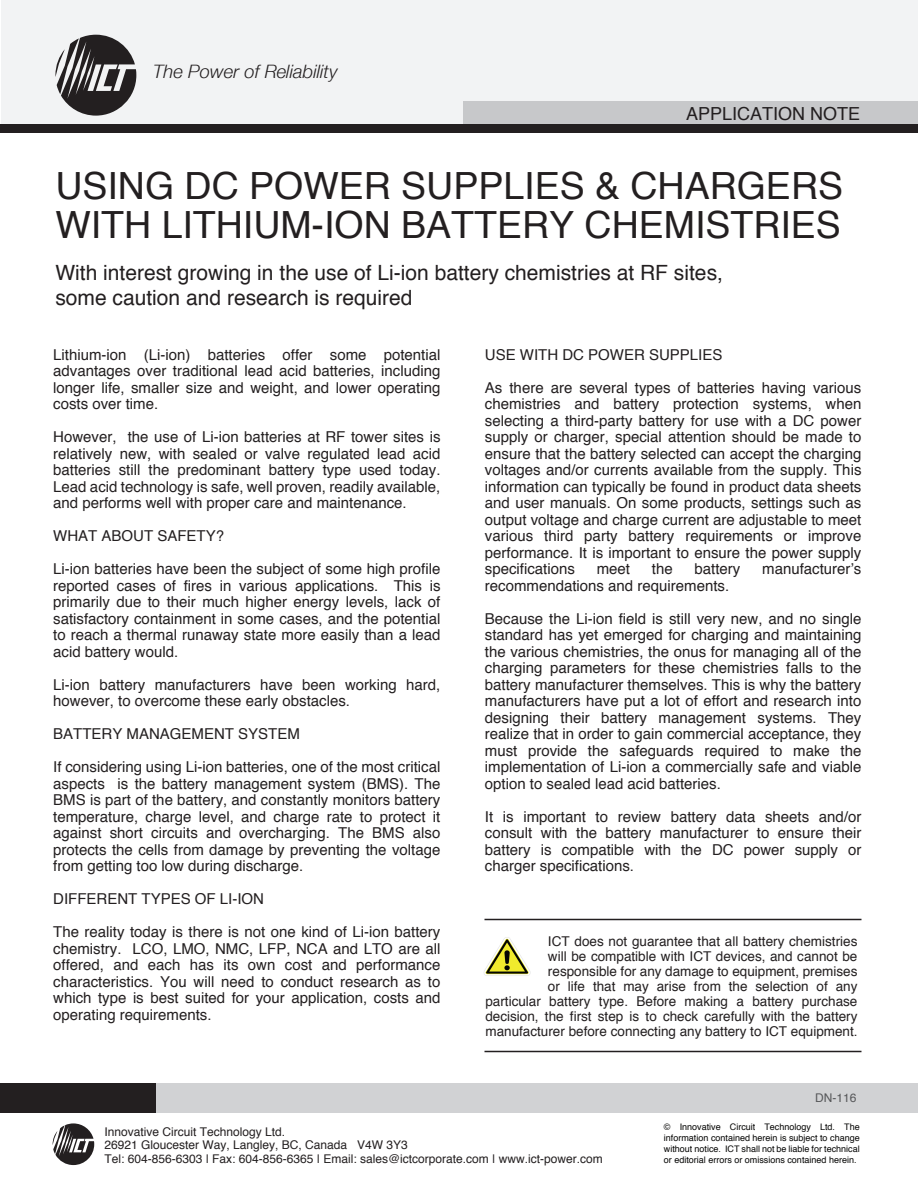
<style>
.page{position:relative;width:918px;height:1188px;background:#fff}
.page>*{position:absolute;margin:0;border:0;box-sizing:border-box;transform-origin:0 0}
.t1{font:37.5px/39px "Helvetica";color:#231f20}
.t2{font:21px/25.5px "Helvetica";color:#231f20}
.t3{font:italic 300 18.45px "Helvetica 46";color:#231f20}
.t4{font:18px "Helvetica";color:#231f20}
.t5{font:15px/16.5px "Helvetica";color:#231f20;text-align:justify}
.t6{font:13.5px/15px "Helvetica";color:#231f20;text-align:right}
.t7{font:12px/13.5px "Helvetica";color:#231f20}
.t8{font:12px "Helvetica";color:#57585a}
.t9{font:9px/10.8px "Helvetica";color:#050504;text-align:justify}
</style>
<div class="page">
<div style="left:0;top:1083px;width:918px;height:30px;background:#d1d2d4"></div>
<div style="left:0;top:1083px;width:156px;height:30px;background:#231f20"></div>
<div style="left:1px;top:0;width:917px;height:125px;background:#f2f3f4"></div>
<svg style="left:55px;top:35px;width:81px;height:81px"></svg>
<div style="left:463px;top:101px;width:455px;height:28px;background:#c7c8ca"></div>
<div style="left:0;top:125px;width:918px;height:8px;background:#231f20"></div>
<svg style="left:53px;top:1123px;width:41px;height:42px"></svg>
<hr style="left:484px;top:919px;width:377px;height:1px;background:#231f20">
<img style="left:484px;top:937px;width:47px;height:39px">
<hr style="left:484px;top:1051px;width:377px;height:1px;background:#231f20">
<p class="t3" style="left:153px;top:60px;width:186px">The Power of Reliability</p>
<p class="t4" style="left:686px;top:101px;width:176px">APPLICATION NOTE</p>
<h1 class="t1" style="left:55px;top:168px;width:789px">USING DC POWER SUPPLIES &amp; CHARGERS<br>WITH LITHIUM-ION BATTERY CHEMISTRIES</h1>
<h2 class="t2" style="left:55px;top:261px;width:669px">With interest growing in the use of Li-ion battery chemistries at RF sites, some caution and research is required</h2>
<p class="t5" style="left:53px;top:347px;width:389px">Lithium-ion (Li-ion) batteries offer some potential advantages over traditional lead acid batteries, including longer life, smaller size and weight, and lower operating costs over time.</p>
<p class="t5" style="left:53px;top:430px;width:389px">However, the use of Li-ion batteries at RF tower sites is relatively new, with sealed or valve regulated lead acid batteries still the predominant battery type used today.<br>Lead acid technology is safe, well proven, readily available, and performs well with proper care and maintenance.</p>
<p class="t5" style="left:53px;top:529px;width:172px">WHAT ABOUT SAFETY?</p>
<p class="t5" style="left:53px;top:562px;width:389px">Li-ion batteries have been the subject of some high profile reported cases of fires in various applications. This is primarily due to their much higher energy levels, lack of satisfactory containment in some cases, and the potential to reach a thermal runaway state more easily than a lead acid battery would.</p>
<p class="t5" style="left:53px;top:677px;width:389px">Li-ion battery manufacturers have been working hard, however, to overcome these early obstacles.</p>
<p class="t5" style="left:53px;top:727px;width:248px">BATTERY MANAGEMENT SYSTEM</p>
<p class="t5" style="left:53px;top:760px;width:389px">If considering using Li-ion batteries, one of the most critical aspects is the battery management system (BMS). The BMS is part of the battery, and constantly monitors battery temperature, charge level, and charge rate to protect it against short circuits and overcharging. The BMS also protects the cells from damage by preventing the voltage from getting too low during discharge.</p>
<p class="t5" style="left:53px;top:892px;width:212px">DIFFERENT TYPES OF LI-ION</p>
<p class="t5" style="left:53px;top:925px;width:389px">The reality today is there is not one kind of Li-ion battery chemistry. LCO, LMO, NMC, LFP, NCA and LTO are all offered, and each has its own cost and performance characteristics. You will need to conduct research as to which type is best suited for your application, costs and operating requirements.</p>
<p class="t5" style="left:485px;top:347px;width:239px">USE WITH DC POWER SUPPLIES</p>
<p class="t5" style="left:485px;top:380px;width:378px">As there are several types of batteries having various chemistries and battery protection systems, when selecting a third-party battery for use with a DC power supply or charger, special attention should be made to ensure that the battery selected can accept the charging voltages and/or currents available from the supply. This information can typically be found in product data sheets and user manuals. On some products, settings such as output voltage and charge current are adjustable to meet various third party battery requirements or improve performance. It is important to ensure the power supply specifications</p>
<p class="t5" style="left:597px;top:562px;width:35px">meet</p>
<p class="t5" style="left:652px;top:562px;width:22px">the</p>
<p class="t5" style="left:695px;top:562px;width:47px">battery</p>
<p class="t5" style="left:762px;top:562px;width:101px">manufacturerʼs</p>
<p class="t5" style="left:485px;top:578px;width:246px">recommendations and requirements.</p>
<p class="t5" style="left:485px;top:611px;width:378px">Because the Li-ion field is still very new, and no single standard has yet emerged for charging and maintaining the various chemistries, the onus for managing all of the charging parameters for these chemistries falls to the battery manufacturer themselves. This is why the battery manufacturers have put a lot of effort and research into designing their battery management systems. They realize that in order to gain commercial acceptance, they must provide the safeguards required to make the implementation of Li-ion a commercially safe and viable option to sealed lead acid batteries.</p>
<p class="t5" style="left:485px;top:809px;width:378px">It is important to review battery data sheets and/or consult with the battery manufacturer to ensure their battery is compatible with the DC power supply or charger specifications.</p>
<p class="t6" style="left:485px;top:934px;width:374px">ICT does not guarantee that all battery chemistries<br>will be compatible with ICT devices, and cannot be responsible for any damage to equipment, premises<br>or life that may arise from the selection of any<br>particular battery type. Before making a battery purchase decision, the first step is to check carefully with the battery manufacturer before connecting any battery to ICT equipment.</p>
<p class="t7" style="left:104px;top:1125px;width:500px">Innovative Circuit Technology Ltd.<br>26921 Gloucester Way, Langley, BC, Canada V4W 3Y3<br>Tel: 604-856-6303 | Fax: 604-856-6365 | Email: sales@ictcorporate.com | www.ict-power.com</p>
<p class="t8" style="left:815px;top:1090px;width:43px">DN-116</p>
<p class="t9" style="left:664px;top:1122px;width:197px">© Innovative Circuit Technology Ltd. The information contained herein is subject to change without notice. ICT shall not be liable for technical or editorial errors or omissions contained herein.</p>
</div>
